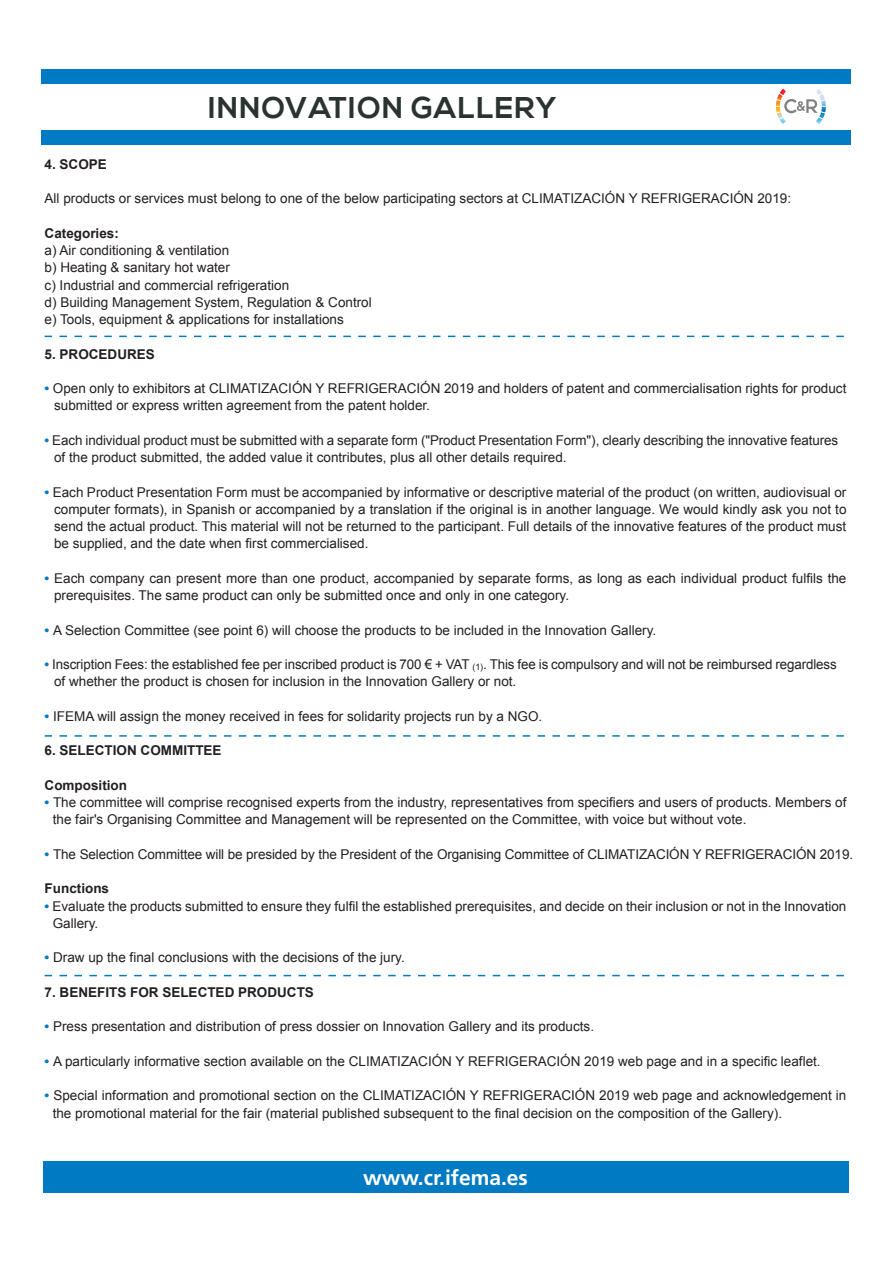
<style>
.page{position:relative;width:893px;height:1263px;background:#fff}
.page>*{position:absolute;margin:0;border:0;box-sizing:border-box;transform-origin:0 0}
.t1{font:700 30px "Nexa";letter-spacing:.03em;color:#2a3330}
.t2{font:700 21px "Frutiger";color:#fff}
.t3{font:13.5px/17.2px "Arial";color:#231f20}
.t4{font:700 13.5px "Arial";color:#231f20}
.s1{font-weight:700;color:#007ac2}
</style>
<div class="page">
<div style="left:44px;top:1161px;width:804px;height:31px;background:#007ac2"></div>
<div style="left:41px;top:69px;width:810px;height:14px;background:#007ac2"></div>
<div style="left:41px;top:131px;width:810px;height:14px;background:#007ac2"></div>
<svg style="left:776px;top:89px;width:50px;height:35px"></svg>
<svg style="left:45px;top:336px;width:799px;height:1px"></svg>
<svg style="left:45px;top:735px;width:799px;height:2px"></svg>
<svg style="left:45px;top:975px;width:799px;height:1px"></svg>
<h1 class="t1" style="left:208px;top:90px;width:350px">INNOVATION GALLERY</h1>
<p class="t4" style="left:45px;top:155px;width:64px">4. SCOPE</p>
<p class="t3" style="left:45px;top:190px;width:748px">All products or services must belong to one of the below participating sectors at CLIMATIZACIÓN Y REFRIGERACIÓN 2019:</p>
<p class="t4" style="left:45px;top:224px;width:76px">Categories:</p>
<p class="t3" style="left:45px;top:242px;width:329px">a) Air conditioning &amp; ventilation<br>b) Heating &amp; sanitary hot water<br>c) Industrial and commercial refrigeration<br>d) Building Management System, Regulation &amp; Control e) Tools, equipment &amp; applications for installations</p>
<p class="t4" style="left:45px;top:345px;width:112px">5. PROCEDURES</p>
<p class="t3" style="left:54px;top:380px;width:794px;text-indent:-9px"><span class="s1">•</span> Open only to exhibitors at CLIMATIZACIÓN Y REFRIGERACIÓN 2019 and holders of patent and commercialisation rights for product submitted or express written agreement from the patent holder.</p>
<p class="t3" style="left:54px;top:432px;width:786px;text-indent:-9px"><span class="s1">•</span> Each individual product must be submitted with a separate form ("Product Presentation Form"), clearly describing the innovative features of the product submitted, the added value it contributes, plus all other details required.</p>
<p class="t3" style="left:54px;top:483px;width:794px;text-align:justify;text-indent:-9px"><span class="s1">•</span> Each Product Presentation Form must be accompanied by informative or descriptive material of the product (on written, audiovisual or computer formats), in Spanish or accompanied by a translation if the original is in another language. We would kindly ask you not to send the actual product. This material will not be returned to the participant. Full details of the innovative features of the product must be supplied, and the date when first commercialised.</p>
<p class="t3" style="left:54px;top:570px;width:794px;text-indent:-9px"><span class="s1">•</span> Each company can present more than one product, accompanied by separate forms, as long as each individual product fulfils the prerequisites. The same product can only be submitted once and only in one category.</p>
<p class="t3" style="left:45px;top:621px;width:613px"><span class="s1">•</span> A Selection Committee (see point 6) will choose the products to be included in the Innovation Gallery.</p>
<p class="t3" style="left:54px;top:656px;width:784px;text-indent:-9px"><span class="s1">•</span> Inscription Fees: the established fee per inscribed product is 700 € + VAT <sub>(1)</sub>. This fee is compulsory and will not be reimbursed regardless of whether the product is chosen for inclusion in the Innovation Gallery or not.</p>
<p class="t3" style="left:45px;top:708px;width:499px"><span class="s1">•</span> IFEMA will assign the money received in fees for solidarity projects run by a NGO.</p>
<p class="t4" style="left:45px;top:742px;width:179px">6. SELECTION COMMITTEE</p>
<p class="t4" style="left:45px;top:776px;width:84px">Composition</p>
<p class="t3" style="left:53px;top:794px;width:795px;text-indent:-8px"><span class="s1">•</span> The committee will comprise recognised experts from the industry, representatives from specifiers and users of products. Members of the fair's Organising Committee and Management will be represented on the Committee, with voice but without vote.</p>
<p class="t3" style="left:45px;top:846px;width:810px"><span class="s1">•</span> The Selection Committee will be presided by the President of the Organising Committee of CLIMATIZACIÓN Y REFRIGERACIÓN 2019.</p>
<p class="t4" style="left:45px;top:880px;width:66px">Functions</p>
<p class="t3" style="left:53px;top:897px;width:795px;text-indent:-8px"><span class="s1">•</span> Evaluate the products submitted to ensure they fulfil the established prerequisites, and decide on their inclusion or not in the Innovation<br>Gallery.</p>
<p class="t3" style="left:45px;top:949px;width:362px"><span class="s1">•</span> Draw up the final conclusions with the decisions of the jury.</p>
<p class="t4" style="left:45px;top:983px;width:271px">7. BENEFITS FOR SELECTED PRODUCTS</p>
<p class="t3" style="left:45px;top:1018px;width:551px"><span class="s1">•</span> Press presentation and distribution of press dossier on Innovation Gallery and its products.</p>
<p class="t3" style="left:45px;top:1053px;width:778px"><span class="s1">•</span> A particularly informative section available on the CLIMATIZACIÓN Y REFRIGERACIÓN 2019 web page and in a specific leaflet.</p>
<p class="t3" style="left:53px;top:1087px;width:795px;text-indent:-8px"><span class="s1">•</span> Special information and promotional section on the CLIMATIZACIÓN Y REFRIGERACIÓN 2019 web page and acknowledgement in the promotional material for the fair (material published subsequent to the final decision on the composition of the Gallery).</p>
<h2 class="t2" style="left:363px;top:1165px;width:166px">www.cr.ifema.es</h2>
</div>
